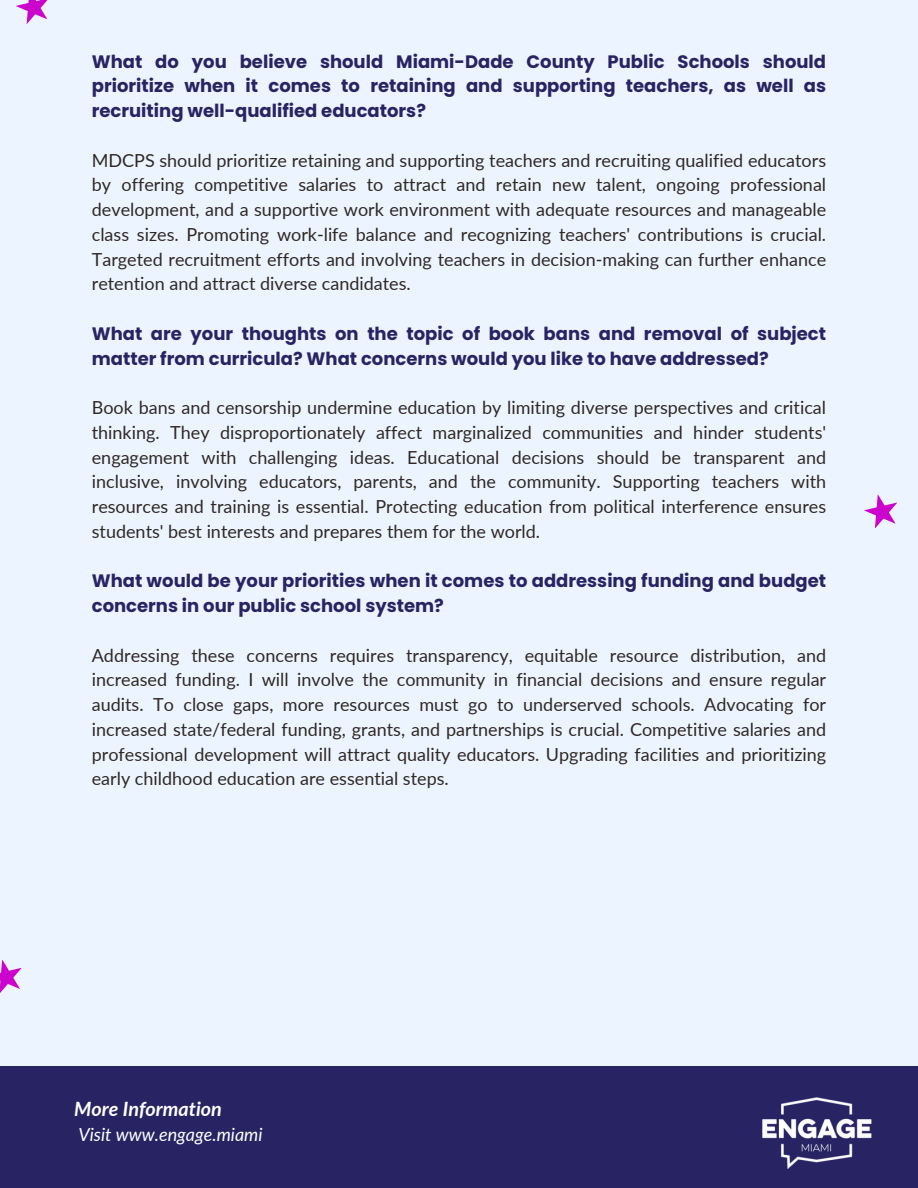
<style>
.page{position:relative;width:918px;height:1188px;background:#ecf5ff}
.page>*{position:absolute;margin:0;border:0;box-sizing:border-box;transform-origin:0 0}
.t1{font:italic 700 19.8px "Lato";color:#fff}
.t2{font:18px/24.8px "Lato";color:#302823;text-align:justify}
.t3{font:700 18px/24.8px "Poppins";color:#282464}
.t4{font:italic 18px "Lato";color:#fff}
</style>
<div class="page">
<svg style="left:16px;top:0;width:32px;height:24px"></svg>
<svg style="left:864px;top:494px;width:33px;height:34px"></svg>
<svg style="left:0;top:959px;width:22px;height:34px"></svg>
<div style="left:0;top:1066px;width:918px;height:122px;background:#282464"></div>
<img style="left:762px;top:1097px;width:110px;height:71px">
<h1 class="t3" style="left:92px;top:49px;width:736px;text-align:justify">What do you believe should Miami-Dade County Public Schools should prioritize when it comes to retaining and supporting teachers, as well as recruiting well-qualified educators?</h1>
<p class="t2" style="left:92px;top:147px;width:736px">MDCPS should prioritize retaining and supporting teachers and recruiting qualified educators by offering competitive salaries to attract and retain new talent, ongoing professional development, and a supportive work environment with adequate resources and manageable class sizes. Promoting work-life balance and recognizing teachers' contributions is crucial.<br>Targeted recruitment efforts and involving teachers in decision-making can further enhance retention and attract diverse candidates.</p>
<h1 class="t3" style="left:92px;top:321px;width:736px">What are your thoughts on the topic of book bans and removal of subject matter from curricula? What concerns would you like to have addressed?</h1>
<p class="t2" style="left:92px;top:395px;width:736px">Book bans and censorship undermine education by limiting diverse perspectives and critical thinking. They disproportionately affect marginalized communities and hinder students' engagement with challenging ideas. Educational decisions should be transparent and inclusive, involving educators, parents, and the community. Supporting teachers with resources and training is essential. Protecting education from political interference ensures students' best interests and prepares them for the world.</p>
<h1 class="t3" style="left:92px;top:569px;width:736px">What would be your priorities when it comes to addressing funding and budget concerns in our public school system?</h1>
<p class="t2" style="left:92px;top:642px;width:736px">Addressing these concerns requires transparency, equitable resource distribution, and increased funding. I will involve the community in financial decisions and ensure regular audits. To close gaps, more resources must go to underserved schools. Advocating for increased state/federal funding, grants, and partnerships is crucial. Competitive salaries and professional development will attract quality educators. Upgrading facilities and prioritizing early childhood education are essential steps.</p>
<h1 class="t1" style="left:74px;top:1096px;width:149px">More Information</h1>
<p class="t4" style="left:78px;top:1123px;width:186px">Visit www.engage.miami</p>
</div>
